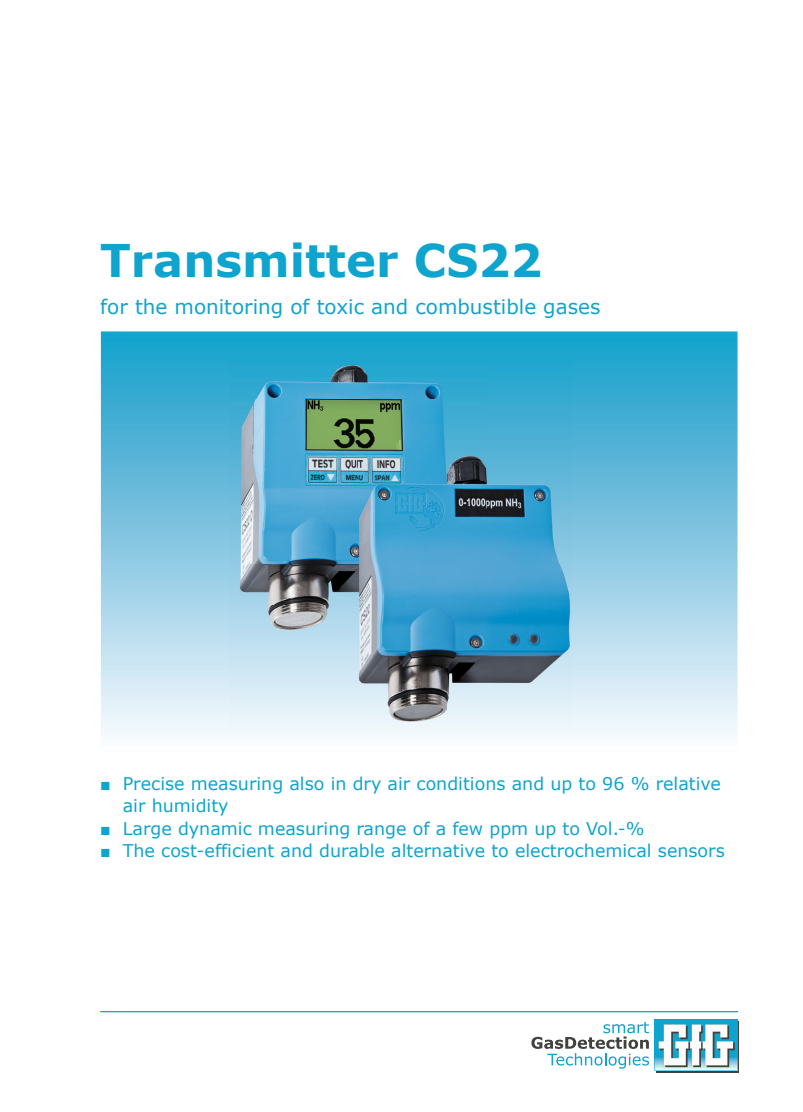
<style>
.page{position:relative;width:803px;height:1112px;background:#fff}
.page>*{position:absolute;margin:0;border:0;box-sizing:border-box;transform-origin:0 0}
.t1{font:700 45px "Verdana";color:#0fa4ce}
.t2{font:20px "Verdana";color:#0fa4ce}
.t3{font:17.5px/22.5px "Verdana";color:#0fa4ce}
.s1{font-family:"Arial"}
</style>
<div class="page">
<svg style="left:101px;top:331px;width:636px;height:405px;background:#7dc6e1"></svg>
<hr style="left:100px;top:1010px;width:638px;height:2px;background:#0fa4ce">
<svg style="left:656px;top:1020px;width:83px;height:51px"></svg>
<svg style="left:531px;top:1019px;width:206px;height:51px"></svg>
<img style="left:230px;top:359px;width:343px;height:369px">
<h1 class="t1" style="left:100px;top:228px;width:444px">Transmitter CS22</h1>
<p class="t2" style="left:100px;top:293px;width:502px">for the monitoring of toxic and combustible gases</p>
<p class="t3" style="left:123px;top:771px;width:600px;text-indent:-23px"><span class="s1">■</span> Precise measuring also in dry air conditions and up to 96 % relative air humidity</p>
<p class="t3" style="left:100px;top:816px;width:546px"><span class="s1">■</span> Large dynamic measuring range of a few ppm up to Vol.-%</p>
<p class="t3" style="left:100px;top:839px;width:626px"><span class="s1">■</span> The cost-efficient and durable alternative to electrochemical sensors</p>
</div>
